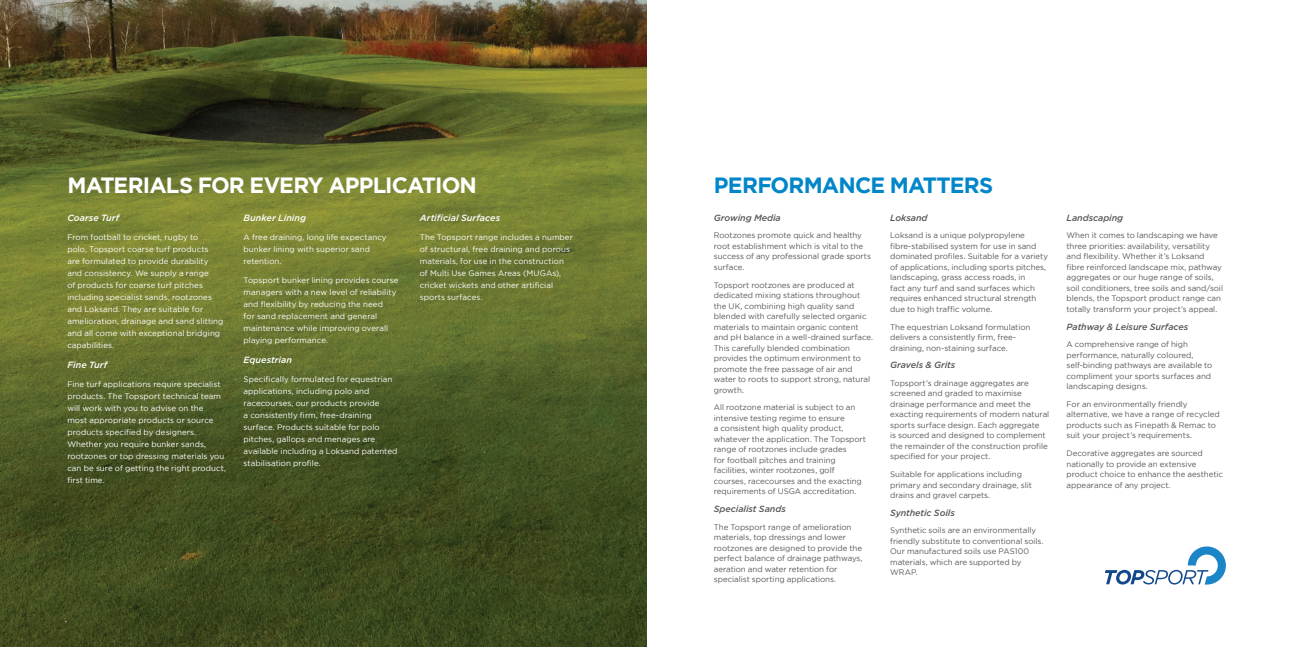
<style>
.page{position:relative;width:1293px;height:647px;background:#fff}
.page>*{position:absolute;margin:0;border:0;box-sizing:border-box;transform-origin:0 0}
.SUB_HEAD_22pt_52pt{font:700 22px "Gotham";letter-spacing:-.04em;color:#fff}
.SUB_HEAD_22pt_52pt-2{font:700 22px "Gotham";letter-spacing:-.035em;color:#0086c9}
.SUB_HEAD_10pt_14pt{font:italic 500 9px "Gotham";letter-spacing:-.01em;color:#57585a}
.SUB_HEAD_10pt_14pt-2{font:italic 500 9px "Gotham";letter-spacing:.005em;color:#fff}
.SUB_HEAD_10pt_14pt-3{font:8px/10.5px "Gotham";letter-spacing:-.005em;color:#57585a}
.SUB_HEAD_10pt_14pt-4{font:8px/12px "Gotham";letter-spacing:.005em;color:#fff}
</style>
<div class="page">
<img style="left:0;top:0;width:646px;height:646px">
<svg style="left:1105px;top:546px;width:121px;height:38px"></svg>
<p class="SUB_HEAD_22pt_52pt" style="left:67px;top:173px;width:411px">MATERIALS FOR EVERY APPLICATION</p>
<p class="SUB_HEAD_10pt_14pt-2" style="left:67px;top:212px;width:53px">Coarse Turf</p>
<p class="SUB_HEAD_10pt_14pt-4" style="left:67px;top:231px;width:158px">From football to cricket, rugby to<br>polo, Topsport coarse turf products<br>are formulated to provide durability and consistency. We supply a range<br>of products for coarse turf pitches including specialist sands, rootzones and Loksand. They are suitable for amelioration, drainage and sand slitting and all come with exceptional bridging capabilities.</p>
<p class="SUB_HEAD_10pt_14pt-2" style="left:67px;top:359px;width:41px">Fine Turf</p>
<p class="SUB_HEAD_10pt_14pt-4" style="left:67px;top:378px;width:160px">Fine turf applications require specialist products. The Topsport technical team will work with you to advise on the<br>most appropriate products or source products specified by designers.<br>Whether you require bunker sands, rootzones or top dressing materials you can be sure of getting the right product, first time.</p>
<p class="SUB_HEAD_10pt_14pt-2" style="left:420px;top:212px;width:82px">Artificial Surfaces</p>
<p class="SUB_HEAD_10pt_14pt-4" style="left:420px;top:231px;width:155px">The Topsport range includes a number of structural, free draining and porous materials, for use in the construction of Multi Use Games Areas (MUGAs), cricket wickets and other artificial sports surfaces.</p>
<p class="SUB_HEAD_10pt_14pt-2" style="left:244px;top:212px;width:64px">Bunker Lining</p>
<p class="SUB_HEAD_10pt_14pt-4" style="left:244px;top:231px;width:144px">A free draining, long life expectancy bunker lining with superior sand retention.</p>
<p class="SUB_HEAD_10pt_14pt-4" style="left:244px;top:274px;width:156px">Topsport bunker lining provides course managers with a new level of reliability and flexibility by reducing the need<br>for sand replacement and general maintenance while improving overall playing performance.</p>
<p class="SUB_HEAD_10pt_14pt-2" style="left:244px;top:355px;width:50px">Equestrian</p>
<p class="SUB_HEAD_10pt_14pt-4" style="left:244px;top:373px;width:155px">Specifically formulated for equestrian applications, including polo and racecourses, our products provide<br>a consistently firm, free-draining surface. Products suitable for polo pitches, gallops and menages are available including a Loksand patented stabilisation profile.</p>
<p class="SUB_HEAD_22pt_52pt-2" style="left:714px;top:173px;width:281px">PERFORMANCE MATTERS</p>
<p class="SUB_HEAD_10pt_14pt" style="left:714px;top:212px;width:69px">Growing Media</p>
<p class="SUB_HEAD_10pt_14pt-3" style="left:714px;top:230px;width:159px">Rootzones promote quick and healthy root establishment which is vital to the success of any professional grade sports surface.</p>
<p class="SUB_HEAD_10pt_14pt-3" style="left:714px;top:279px;width:161px">Topsport rootzones are produced at dedicated mixing stations throughout the UK, combining high quality sand blended with carefully selected organic materials to maintain organic content and pH balance in a well-drained surface.<br>This carefully blended combination provides the optimum environment to promote the free passage of air and water to roots to support strong, natural growth.</p>
<p class="SUB_HEAD_10pt_14pt-3" style="left:714px;top:402px;width:154px">All rootzone material is subject to an intensive testing regime to ensure<br>a consistent high quality product, whatever the application. The Topsport range of rootzones include grades<br>for football pitches and training facilities, winter rootzones, golf courses, racecourses and the exacting requirements of USGA accreditation.</p>
<p class="SUB_HEAD_10pt_14pt" style="left:714px;top:503px;width:74px">Specialist Sands</p>
<p class="SUB_HEAD_10pt_14pt-3" style="left:714px;top:521px;width:150px">The Topsport range of amelioration materials, top dressings and lower rootzones are designed to provide the perfect balance of drainage pathways, aeration and water retention for specialist sporting applications.</p>
<p class="SUB_HEAD_10pt_14pt" style="left:890px;top:212px;width:39px">Loksand</p>
<p class="SUB_HEAD_10pt_14pt-3" style="left:890px;top:230px;width:159px">Loksand is a unique polypropylene fibre-stabilised system for use in sand dominated profiles. Suitable for a variety of applications, including sports pitches, landscaping, grass access roads, in<br>fact any turf and sand surfaces which requires enhanced structural strength due to high traffic volume.</p>
<p class="SUB_HEAD_10pt_14pt-3" style="left:890px;top:321px;width:142px">The equestrian Loksand formulation delivers a consistently firm, free&shy;draining, non-staining surface.</p>
<p class="SUB_HEAD_10pt_14pt" style="left:890px;top:360px;width:67px">Gravels &amp; Grits</p>
<p class="SUB_HEAD_10pt_14pt-3" style="left:890px;top:377px;width:161px">Topsport’s drainage aggregates are screened and graded to maximise drainage performance and meet the exacting requirements of modern natural sports surface design. Each aggregate<br>is sourced and designed to complement the remainder of the construction profile specified for your project.</p>
<p class="SUB_HEAD_10pt_14pt-3" style="left:890px;top:468px;width:143px">Suitable for applications including primary and secondary drainage, slit drains and gravel carpets.</p>
<p class="SUB_HEAD_10pt_14pt" style="left:890px;top:507px;width:66px">Synthetic Soils</p>
<p class="SUB_HEAD_10pt_14pt-3" style="left:890px;top:524px;width:155px">Synthetic soils are an environmentally friendly substitute to conventional soils.<br>Our manufactured soils use PAS100 materials, which are supported by<br>WRAP.</p>
<p class="SUB_HEAD_10pt_14pt" style="left:1066px;top:212px;width:58px">Landscaping</p>
<p class="SUB_HEAD_10pt_14pt-3" style="left:1066px;top:230px;width:158px">When it comes to landscaping we have three priorities: availability, versatility and flexibility. Whether it’s Loksand fibre reinforced landscape mix, pathway aggregates or our huge range of soils, soil conditioners, tree soils and sand/soil blends, the Topsport product range can totally transform your project’s appeal.</p>
<p class="SUB_HEAD_10pt_14pt" style="left:1066px;top:321px;width:123px">Pathway &amp; Leisure Surfaces</p>
<p class="SUB_HEAD_10pt_14pt-3" style="left:1066px;top:339px;width:147px">A comprehensive range of high performance, naturally coloured, self-binding pathways are available to compliment your sports surfaces and landscaping designs.</p>
<p class="SUB_HEAD_10pt_14pt-3" style="left:1066px;top:398px;width:155px">For an environmentally friendly alternative, we have a range of recycled products such as Finepath &amp; Remac to suit your project’s requirements.</p>
<p class="SUB_HEAD_10pt_14pt-3" style="left:1066px;top:447px;width:158px">Decorative aggregates are sourced nationally to provide an extensive product choice to enhance the aesthetic appearance of any project.</p>
</div>
